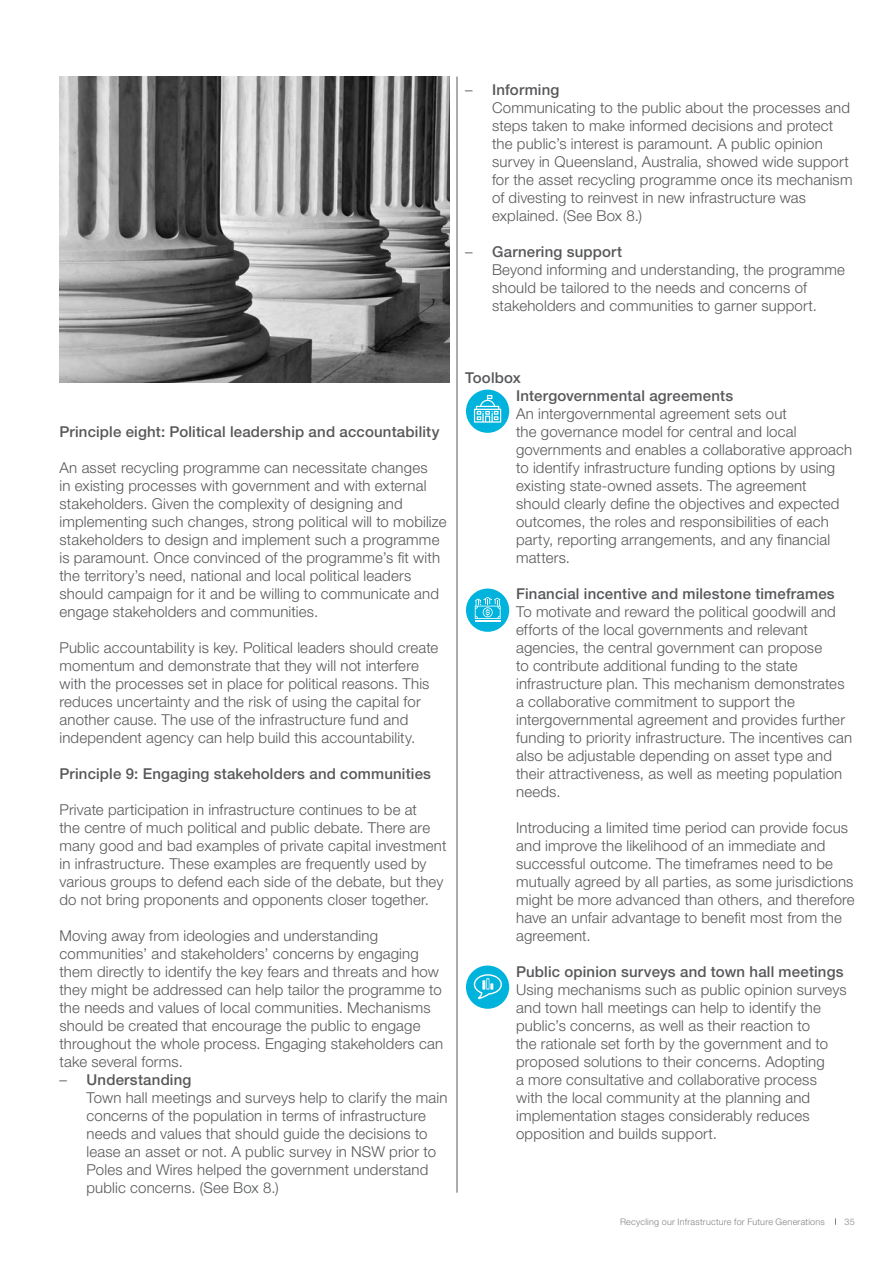
<style>
.page{position:relative;width:893px;height:1263px;background:#fff}
.page>*{position:absolute;margin:0;border:0;box-sizing:border-box;transform-origin:0 0}
.List_Paragraph{font:300 15px/18px "Helvetica Neue LT Pro";letter-spacing:.01em;color:#57585a}
.t1{font:500 15px "Helvetica Neue LT Pro";letter-spacing:.01em;color:#57585a}
.t2{font:300 9px "Helvetica Neue LT Pro";letter-spacing:.025em;color:#808285}
.s1{font-weight:500}
</style>
<div class="page">
<hr style="left:457px;top:77px;width:1px;height:1116px;background:#57585a">
<svg style="left:465px;top:389px;width:45px;height:45px"></svg>
<div style="left:465px;top:389px;width:45px;height:45px;border:2px solid #fff;border-radius:50%"></div>
<svg style="left:474px;top:395px;width:27px;height:28px"></svg>
<div style="left:465px;top:588px;width:45px;height:45px;background:#00b3dc;border-radius:50%"></div>
<div style="left:465px;top:588px;width:45px;height:45px;border:2px solid #fff;border-radius:50%"></div>
<svg style="left:475px;top:597px;width:26px;height:25px"></svg>
<div style="left:465px;top:965px;width:45px;height:45px;background:#00b3dc;border-radius:50%"></div>
<div style="left:465px;top:965px;width:45px;height:45px;border:2px solid #fff;border-radius:50%"></div>
<svg style="left:474px;top:974px;width:28px;height:25px"></svg>
<img style="left:60px;top:77px;width:389px;height:306px">
<p class="List_Paragraph" style="left:492px;top:80px;width:362px;text-indent:-27px">– <span class="s1">Informing<br></span>Communicating to the public about the processes and steps taken to make informed decisions and protect the public’s interest is paramount. A public opinion survey in Queensland, Australia, showed wide support for the asset recycling programme once its mechanism of divesting to reinvest in new infrastructure was explained. (See Box 8.)</p>
<p class="List_Paragraph" style="left:492px;top:242px;width:354px;text-indent:-27px">– <span class="s1">Garnering support<br></span>Beyond informing and understanding, the programme should be tailored to the needs and concerns of stakeholders and communities to garner support.</p>
<p class="t1" style="left:60px;top:422px;width:381px">Principle eight: Political leadership and accountability</p>
<p class="List_Paragraph" style="left:60px;top:458px;width:388px">An asset recycling programme can necessitate changes<br>in existing processes with government and with external stakeholders. Given the complexity of designing and implementing such changes, strong political will to mobilize stakeholders to design and implement such a programme is paramount. Once convinced of the programme’s fit with the territory’s need, national and local political leaders should campaign for it and be willing to communicate and engage stakeholders and communities.</p>
<p class="List_Paragraph" style="left:60px;top:638px;width:380px">Public accountability is key. Political leaders should create momentum and demonstrate that they will not interfere with the processes set in place for political reasons. This reduces uncertainty and the risk of using the capital for another cause. The use of the infrastructure fund and independent agency can help build this accountability.</p>
<p class="t1" style="left:60px;top:764px;width:373px">Principle 9: Engaging stakeholders and communities</p>
<p class="List_Paragraph" style="left:60px;top:800px;width:388px">Private participation in infrastructure continues to be at<br>the centre of much political and public debate. There are many good and bad examples of private capital investment in infrastructure. These examples are frequently used by various groups to defend each side of the debate, but they do not bring proponents and opponents closer together.</p>
<p class="List_Paragraph" style="left:60px;top:926px;width:385px">Moving away from ideologies and understanding communities’ and stakeholders’ concerns by engaging them directly to identify the key fears and threats and how they might be addressed can help tailor the programme to the needs and values of local communities. Mechanisms should be created that encourage the public to engage throughout the whole process. Engaging stakeholders can take several forms.</p>
<p class="List_Paragraph" style="left:87px;top:1070px;width:363px;text-indent:-27px">– <span class="s1">Understanding<br></span>Town hall meetings and surveys help to clarify the main concerns of the population in terms of infrastructure needs and values that should guide the decisions to lease an asset or not. A public survey in NSW prior to Poles and Wires helped the government understand public concerns. (See Box 8.)</p>
<p class="t1" style="left:465px;top:368px;width:57px">Toolbox</p>
<p class="List_Paragraph" style="left:516px;top:386px;width:338px"><span class="s1">Intergovernmental agreements<br></span>An intergovernmental agreement sets out<br>the governance model for central and local governments and enables a collaborative approach to identify infrastructure funding options by using existing state-owned assets. The agreement should clearly define the objectives and expected outcomes, the roles and responsibilities of each party, reporting arrangements, and any financial matters.</p>
<p class="List_Paragraph" style="left:516px;top:584px;width:338px"><span class="s1">Financial incentive and milestone timeframes </span>To motivate and reward the political goodwill and efforts of the local governments and relevant agencies, the central government can propose<br>to contribute additional funding to the state infrastructure plan. This mechanism demonstrates a collaborative commitment to support the intergovernmental agreement and provides further funding to priority infrastructure. The incentives can also be adjustable depending on asset type and their attractiveness, as well as meeting population needs.</p>
<p class="List_Paragraph" style="left:516px;top:818px;width:340px">Introducing a limited time period can provide focus and improve the likelihood of an immediate and successful outcome. The timeframes need to be mutually agreed by all parties, as some jurisdictions might be more advanced than others, and therefore have an unfair advantage to benefit most from the agreement.</p>
<p class="List_Paragraph" style="left:516px;top:962px;width:332px"><span class="s1">Public opinion surveys and town hall meetings </span>Using mechanisms such as public opinion surveys and town hall meetings can help to identify the public’s concerns, as well as their reaction to<br>the rationale set forth by the government and to proposed solutions to their concerns. Adopting<br>a more consultative and collaborative process with the local community at the planning and implementation stages considerably reduces opposition and builds support.</p>
<p class="t2" style="left:620px;top:1216px;width:206px">Recycling our Infrastructure for Future Generations</p>
<p class="t2" style="left:844px;top:1216px;width:12px">35</p>
</div>
